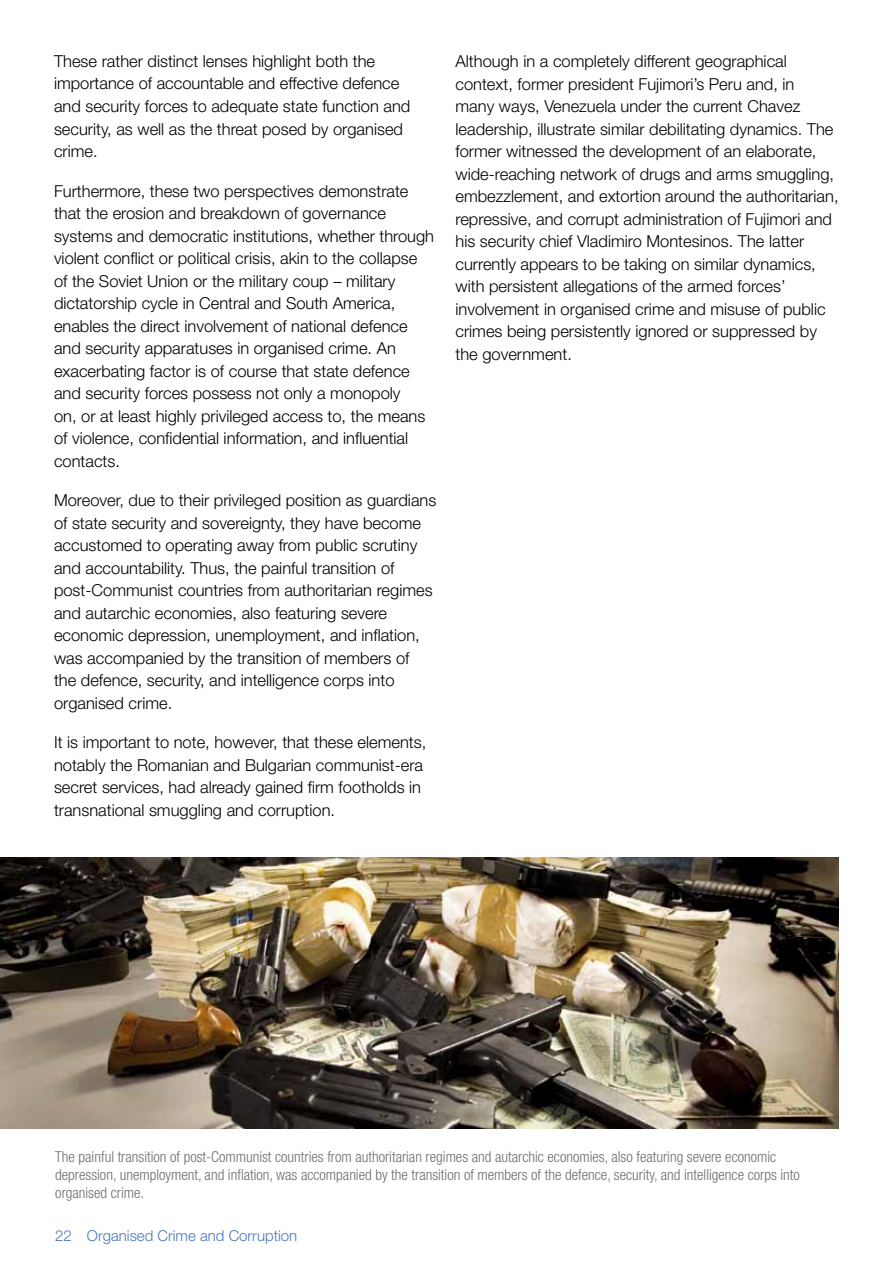
<style>
.page{position:relative;width:893px;height:1263px;background:#fff}
.page>*{position:absolute;margin:0;border:0;box-sizing:border-box;transform-origin:0 0}
.t1{font:300 16.5px/22.5px "Helvetica Neue";color:#000}
.t2{font:300 condensed 15px/18px "Helvetica Neue";color:#6d6e71}
.t3{font:300 15px "Helvetica Neue";color:#4677b9}
</style>
<div class="page">
<img style="left:0;top:858px;width:839px;height:270px">
<p class="t1" style="left:54px;top:50px;width:358px">These rather distinct lenses highlight both the importance of accountable and effective defence and security forces to adequate state function and security, as well as the threat posed by organised crime.</p>
<p class="t1" style="left:54px;top:179px;width:382px">Furthermore, these two perspectives demonstrate that the erosion and breakdown of governance systems and democratic institutions, whether through violent conflict or political crisis, akin to the collapse of the Soviet Union or the military coup – military dictatorship cycle in Central and South America, enables the direct involvement of national defence and security apparatuses in organised crime. An exacerbating factor is of course that state defence and security forces possess not only a monopoly<br>on, or at least highly privileged access to, the means of violence, confidential information, and influential contacts.</p>
<p class="t1" style="left:54px;top:489px;width:384px">Moreover, due to their privileged position as guardians of state security and sovereignty, they have become accustomed to operating away from public scrutiny and accountability. Thus, the painful transition of post-Communist countries from authoritarian regimes and autarchic economies, also featuring severe economic depression, unemployment, and inflation, was accompanied by the transition of members of<br>the defence, security, and intelligence corps into organised crime.</p>
<p class="t1" style="left:54px;top:731px;width:374px">It is important to note, however, that these elements, notably the Romanian and Bulgarian communist-era secret services, had already gained firm footholds in transnational smuggling and corruption.</p>
<p class="t1" style="left:455px;top:50px;width:385px">Although in a completely different geographical context, former president Fujimori’s Peru and, in<br>many ways, Venezuela under the current Chavez leadership, illustrate similar debilitating dynamics. The former witnessed the development of an elaborate, wide-reaching network of drugs and arms smuggling, embezzlement, and extortion around the authoritarian, repressive, and corrupt administration of Fujimori and his security chief Vladimiro Montesinos. The latter currently appears to be taking on similar dynamics, with persistent allegations of the armed forces’ involvement in organised crime and misuse of public crimes being persistently ignored or suppressed by the government.</p>
<p class="t2" style="left:55px;top:1148px;width:746px">The painful transition of post-Communist countries from authoritarian regimes and autarchic economies, also featuring severe economic depression, unemployment, and inflation, was accompanied by the transition of members of the defence, security, and intelligence corps into organised crime.</p>
<p class="t3" style="left:55px;top:1226px;width:244px">22 Organised Crime and Corruption</p>
</div>
